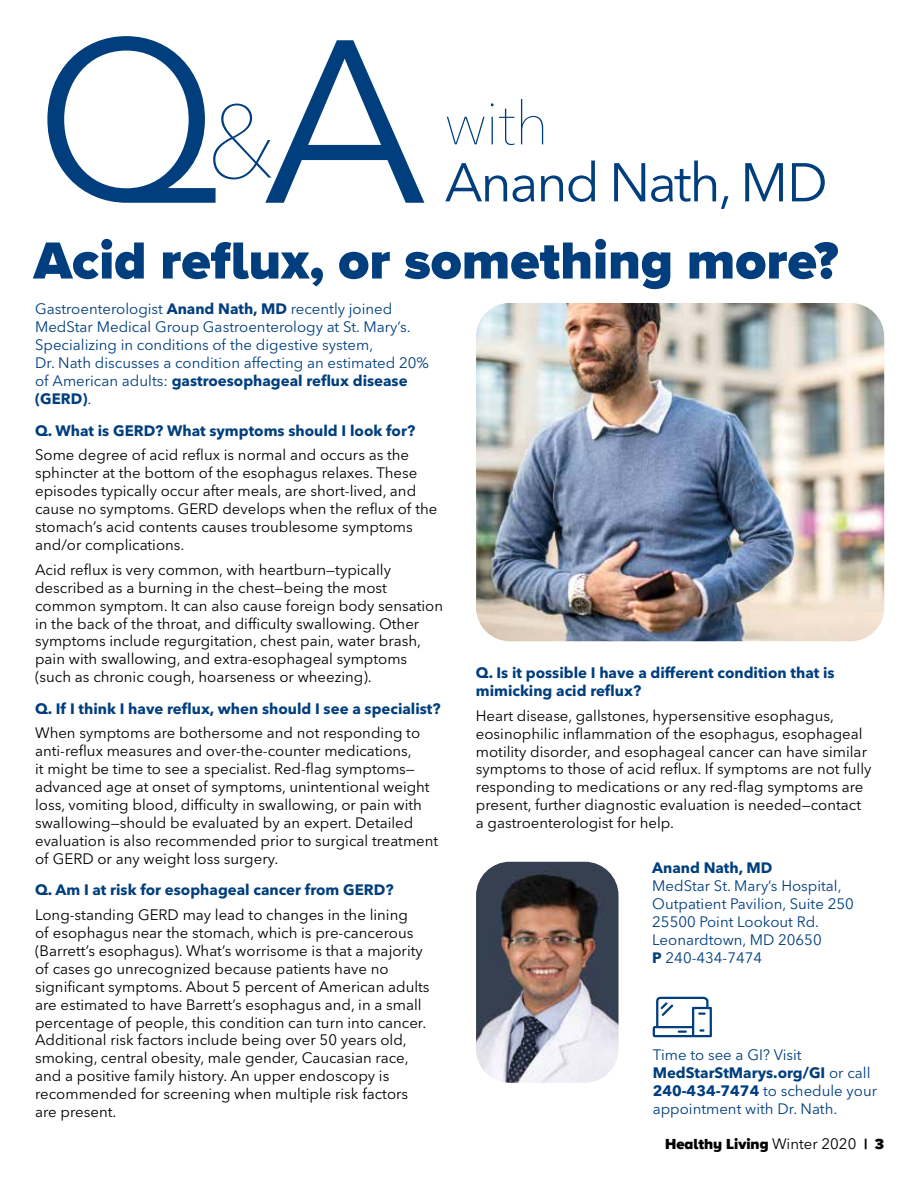
<style>
.page{position:relative;width:918px;height:1188px;background:#fff}
.page>*{position:absolute;margin:0;border:0;box-sizing:border-box;transform-origin:0 0}
.t1{font:229.5px "Avenir Next LT Pro";color:#003e7e;scale:.96 1}
.t2{font:200 102px "Avenir Next LT Pro";color:#003e7e}
.t3{font:200 60px "Avenir Next LT Pro";color:#003e7e}
.t4{font:900 54px "Proxima Nova A";color:#003e7e}
.t5{font:54px "Avenir Next LT Pro";letter-spacing:-.04em;color:#003e7e}
.t6{font:15px/17.9px "Avenir Next LT Pro";color:#000}
.t7{font:15px/18px "Avenir Next LT Pro";color:#003e7e}
.t8{font:700 15px/18px "Avenir Next LT Pro";color:#003e7e}
.t9{font:900 15px "Proxima Nova A";color:#000}
.s1{font-weight:700}
.s2{font-family:"Avenir Next LT Pro";font-weight:400}
</style>
<div class="page">
<img style="left:476px;top:303px;width:408px;height:338px">
<svg style="left:653px;top:997px;width:59px;height:40px"></svg>
<img style="left:476px;top:862px;width:143px;height:221px">
<h1 class="t1" style="left:35px;top:-14px;width:410px">QA</h1>
<h2 class="t2" style="left:206px;top:81px;width:73px">&amp;</h2>
<h3 class="t3" style="left:445px;top:88px;width:106px">with</h3>
<h3 class="t5" style="left:445px;top:150px;width:385px">Anand Nath, MD</h3>
<h3 class="t4" style="left:34px;top:220px;width:806px">Acid reflux, or something more?</h3>
<p class="t7" style="left:35px;top:300px;width:395px">Gastroenterologist <span class="s1">Anand Nath, MD</span> recently joined MedStar Medical Group Gastroenterology at St. Mary’s.<br>Specializing in conditions of the digestive system,<br>Dr. Nath discusses a condition affecting an estimated 20% of American adults: <span class="s1">gastroesophageal reflux disease (GERD)</span>.</p>
<p class="t8" style="left:35px;top:421px;width:382px">Q. What is GERD? What symptoms should I look for?</p>
<p class="t6" style="left:35px;top:446px;width:404px">Some degree of acid reflux is normal and occurs as the sphincter at the bottom of the esophagus relaxes. These episodes typically occur after meals, are short-lived, and cause no symptoms. GERD develops when the reflux of the stomach’s acid contents causes troublesome symptoms and/or complications.</p>
<p class="t6" style="left:35px;top:561px;width:410px">Acid reflux is very common, with heartburn—typically described as a burning in the chest—being the most common symptom. It can also cause foreign body sensation in the back of the throat, and difficulty swallowing. Other symptoms include regurgitation, chest pain, water brash, pain with swallowing, and extra-esophageal symptoms (such as chronic cough, hoarseness or wheezing).</p>
<p class="t8" style="left:35px;top:699px;width:407px">Q. If I think I have reflux, when should I see a specialist?</p>
<p class="t6" style="left:35px;top:724px;width:405px">When symptoms are bothersome and not responding to anti-reflux measures and over-the-counter medications,<br>it might be time to see a specialist. Red-flag symptoms— advanced age at onset of symptoms, unintentional weight loss, vomiting blood, difficulty in swallowing, or pain with swallowing—should be evaluated by an expert. Detailed evaluation is also recommended prior to surgical treatment of GERD or any weight loss surgery.</p>
<p class="t8" style="left:35px;top:881px;width:360px">Q. Am I at risk for esophageal cancer from GERD?</p>
<p class="t6" style="left:35px;top:906px;width:396px">Long-standing GERD may lead to changes in the lining<br>of esophagus near the stomach, which is pre-cancerous (Barrett’s esophagus). What’s worrisome is that a majority of cases go unrecognized because patients have no significant symptoms. About 5 percent of American adults are estimated to have Barrett’s esophagus and, in a small percentage of people, this condition can turn into cancer.<br>Additional risk factors include being over 50 years old, smoking, central obesity, male gender, Caucasian race, and a positive family history. An upper endoscopy is recommended for screening when multiple risk factors are present.</p>
<p class="t8" style="left:476px;top:664px;width:360px">Q. Is it possible I have a different condition that is mimicking acid reflux?</p>
<p class="t6" style="left:476px;top:706px;width:397px">Heart disease, gallstones, hypersensitive esophagus, eosinophilic inflammation of the esophagus, esophageal motility disorder, and esophageal cancer can have similar symptoms to those of acid reflux. If symptoms are not fully responding to medications or any red-flag symptoms are present, further diagnostic evaluation is needed—contact a gastroenterologist for help.</p>
<p class="t8" style="left:652px;top:859px;width:122px">Anand Nath, MD</p>
<p class="t7" style="left:652px;top:877px;width:203px">MedStar St. Mary’s Hospital,<br>Outpatient Pavilion, Suite 250<br>25500 Point Lookout Rd.<br>Leonardtown, MD 20650<br><span class="s1">P</span> 240-434-7474</p>
<p class="t7" style="left:653px;top:1045px;width:226px">Time to see a GI? Visit<br><span class="s1">MedStarStMarys.org/GI</span> or call<br><span class="s1">240-434-7474</span> to schedule your appointment with Dr. Nath.</p>
<p class="t9" style="left:665px;top:1133px;width:221px">Healthy Living <span class="s2">Winter 2020</span> | 3</p>
</div>
